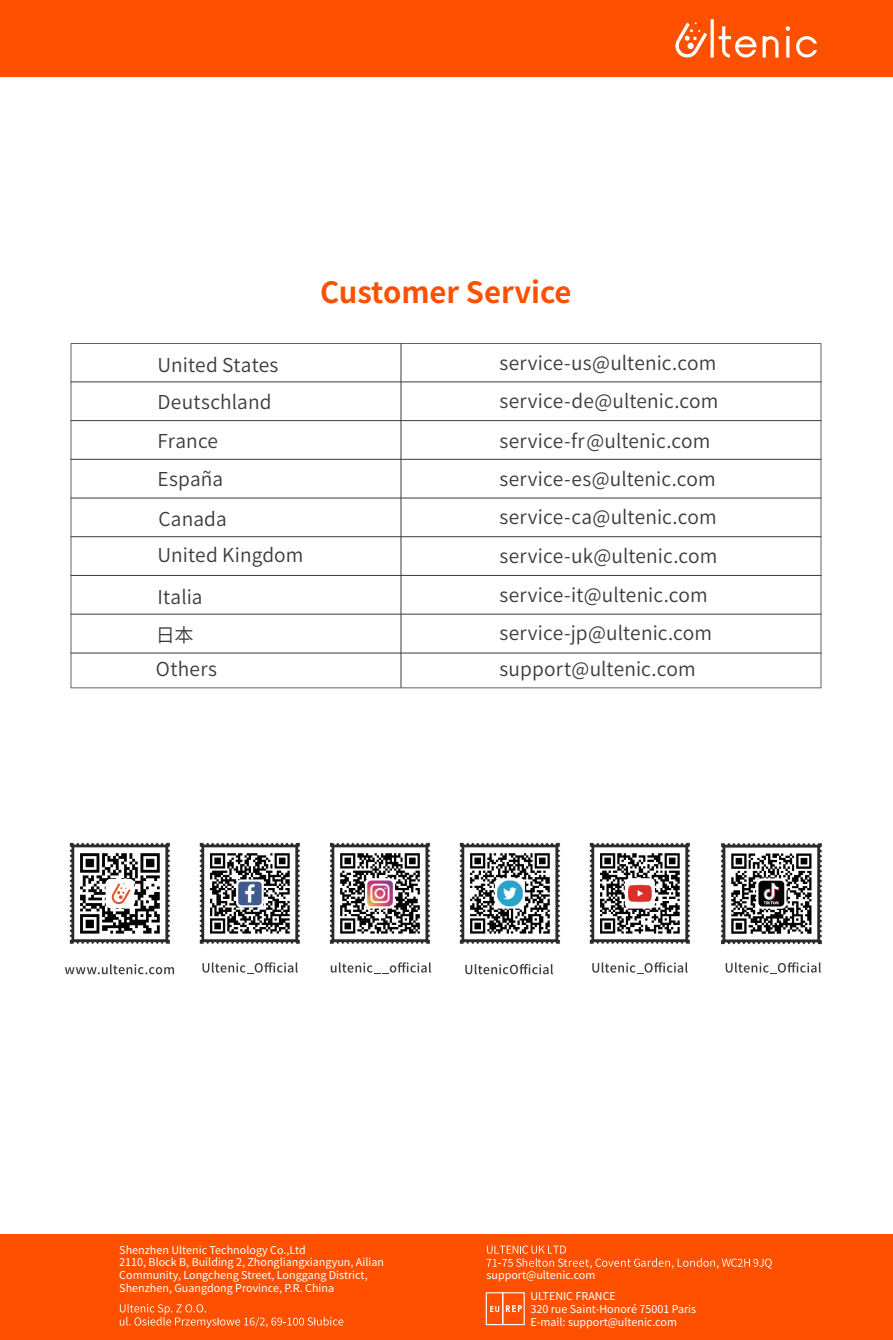
<style>
.page{position:relative;width:893px;height:1340px;background:#fff}
.page>*{position:absolute;margin:0;border:0;box-sizing:border-box;transform-origin:0 0}
.t1{font:700 29.25px "Source Han Sans SC";color:#ff5000}
.t2{font:19.12px/38.5px "Source Han Sans SC";letter-spacing:.005em;color:#3d3b3a}
.t3{font:10.8px/12.8px "Source Han Sans SC";color:#fff}
</style>
<div class="page">
<svg style="left:71px;top:343px;width:750px;height:345px"></svg>
<hr style="left:401px;top:343px;width:1px;height:344px;background:#3d3b3a">
<hr style="left:71px;top:613px;width:750px;height:1px;background:#3d3b3a">
<hr style="left:71px;top:652px;width:750px;height:1px;background:#3d3b3a">
<hr style="left:71px;top:575px;width:750px;height:1px;background:#3d3b3a">
<hr style="left:71px;top:536px;width:750px;height:1px;background:#3d3b3a">
<hr style="left:71px;top:497px;width:750px;height:1px;background:#3d3b3a">
<hr style="left:71px;top:459px;width:750px;height:1px;background:#3d3b3a">
<hr style="left:71px;top:420px;width:750px;height:1px;background:#3d3b3a">
<hr style="left:71px;top:381px;width:750px;height:1px;background:#3d3b3a">
<div style="left:0;top:0;width:893px;height:77px;background:#ff5000"></div>
<svg style="left:796px;top:36px;width:21px;height:22px"></svg>
<svg style="left:675px;top:19px;width:115px;height:39px"></svg>
<img style="left:69px;top:842px;width:621px;height:102px">
<svg style="left:331px;top:962px;width:100px;height:12px"></svg>
<svg style="left:465px;top:964px;width:88px;height:10px"></svg>
<svg style="left:726px;top:962px;width:95px;height:12px"></svg>
<svg style="left:592px;top:962px;width:96px;height:12px"></svg>
<svg style="left:65px;top:964px;width:109px;height:10px"></svg>
<svg style="left:202px;top:962px;width:96px;height:12px"></svg>
<div style="left:0;top:1234px;width:893px;height:105px;background:#ff5000"></div>
<svg style="left:120px;top:1303px;width:223px;height:24px"></svg>
<svg style="left:486px;top:1245px;width:286px;height:23px"></svg>
<svg style="left:490px;top:1306px;width:9px;height:6px"></svg>
<svg style="left:506px;top:1305px;width:16px;height:6px"></svg>
<div style="left:486px;top:1292px;width:17px;height:33px;border:1px solid #fff"></div>
<div style="left:502px;top:1292px;width:23px;height:33px;border:1px solid #fff"></div>
<img style="left:721px;top:843px;width:101px;height:102px">
<h1 class="t1" style="left:320px;top:276px;width:253px">Customer Service</h1>
<p class="t2" style="left:158px;top:346px;width:122px">United States<br>Deutschland<br>France</p>
<p class="t2" style="left:158px;top:459px;width:71px;line-height:40.1px">España<br>Canada</p>
<p class="t2" style="left:158px;top:535px;width:148px;line-height:41.4px">United Kingdom<br>Italia</p>
<p class="t2" style="left:156px;top:616px;width:39px">日本</p>
<p class="t2" style="left:500px;top:344px;width:220px;line-height:37.8px">service-us@ultenic.com service-de@ultenic.com</p>
<p class="t2" style="left:500px;top:422px;width:219px">service-fr@ultenic.com service-es@ultenic.com service-ca@ultenic.com service-uk@ultenic.com service-it@ultenic.com service-jp@ultenic.com</p>
<p class="t2" style="left:156px;top:650px;width:63px">Others</p>
<p class="t2" style="left:500px;top:650px;width:198px">support@ultenic.com</p>
<p class="t3" style="left:119px;top:1243px;width:266px">Shenzhen Ultenic Technology Co.,Ltd<br>2110, Block B, Building 2, Zhongliangxiangyun, Ailian Community, Longcheng Street, Longgang District, Shenzhen, Guangdong Province, P.R. China</p>
<p class="t3" style="left:486px;top:1268px;width:111px">support@ultenic.com</p>
<p class="t3" style="left:530px;top:1289px;width:167px">ULTENIC FRANCE<br>320 rue Saint-Honoré 75001 Paris<br>E-mail: support@ultenic.com</p>
</div>
